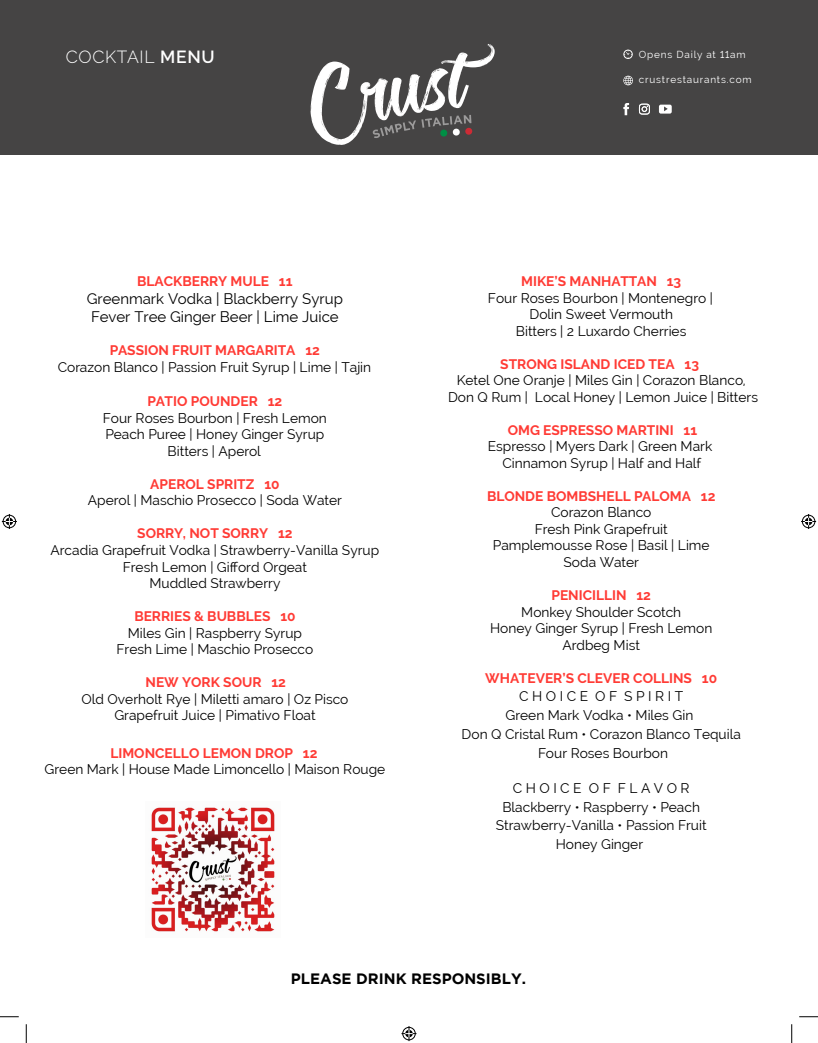
<style>
.page{position:relative;width:818px;height:1043px;background:#fff}
.page>*{position:absolute;margin:0;border:0;box-sizing:border-box;transform-origin:0 0}
.t1{font:300 17.5px "Raleway";letter-spacing:.04em;color:#fff}
.t2{font:15px/18px "Raleway";color:#000}
.t3{font:700 15px "Gotham";color:#000}
.t4{font:13.75px/16.5px "Raleway";color:#000;text-align:center}
.t5{font:700 13.75px "Raleway";color:#ff3b35}
.t6{font:10px "Raleway";letter-spacing:.08em;color:#fff}
.s1{font-weight:600}
.s2{font-size:12.38px}
</style>
<div class="page">
<svg style="left:0;top:1016px;width:19px;height:1px"></svg>
<svg style="left:799px;top:1016px;width:19px;height:1px"></svg>
<svg style="left:25px;top:1024px;width:2px;height:18px"></svg>
<svg style="left:791px;top:1024px;width:1px;height:18px"></svg>
<svg style="left:401px;top:1026px;width:15px;height:15px"></svg>
<svg style="left:2px;top:514px;width:15px;height:15px"></svg>
<svg style="left:801px;top:514px;width:15px;height:15px"></svg>
<div style="left:0;top:0;width:818px;height:155px;background:#454444"></div>
<svg style="left:623px;top:50px;width:9px;height:9px"></svg>
<svg style="left:623px;top:76px;width:10px;height:9px"></svg>
<svg style="left:623px;top:103px;width:6px;height:12px"></svg>
<svg style="left:639px;top:104px;width:10px;height:11px"></svg>
<svg style="left:659px;top:105px;width:12px;height:9px"></svg>
<svg style="left:310px;top:44px;width:185px;height:101px"></svg>
<img style="left:151px;top:807px;width:124px;height:125px">
<p class="t1" style="left:66px;top:47px;width:150px">COCKTAIL <span class="s1">MENU</span></p>
<p class="t6" style="left:639px;top:48px;width:108px">Opens Daily at <span class="s2">11</span>am</p>
<p class="t6" style="left:639px;top:74px;width:114px">crustrestaurants.com</p>
<p class="t5" style="left:137px;top:274px;width:157px">BLACKBERRY MULE 11</p>
<p class="t2" style="left:87px;top:290px;width:258px">Greenmark Vodka | Blackberry Syrup<br>Fever Tree Ginger Beer | Lime Juice</p>
<p class="t5" style="left:110px;top:343px;width:211px">PASSION FRUIT MARGARITA 12</p>
<p class="t4" style="left:58px;top:359px;width:315px">Corazon Blanco | Passion Fruit Syrup | Lime | Tajin</p>
<p class="t5" style="left:147px;top:394px;width:136px">PATIO POUNDER 12</p>
<p class="t4" style="left:103px;top:410px;width:225px">Four Roses Bourbon | Fresh Lemon<br>Peach Puree | Honey Ginger Syrup<br>Bitters | Aperol</p>
<p class="t5" style="left:150px;top:476px;width:131px">APEROL SPRITZ 10</p>
<p class="t4" style="left:88px;top:492px;width:255px">Aperol | Maschio Prosecco | Soda Water</p>
<p class="t5" style="left:137px;top:526px;width:157px">SORRY, NOT SORRY 12</p>
<p class="t4" style="left:51px;top:542px;width:330px">Arcadia Grapefruit Vodka | Strawberry-Vanilla Syrup</p>
<p class="t4" style="left:149px;top:575px;width:132px">Muddled Strawberry</p>
<p class="t5" style="left:134px;top:608px;width:163px">BERRIES &amp; BUBBLES 10</p>
<p class="t4" style="left:117px;top:624px;width:198px">Miles Gin | Raspberry Syrup<br>Fresh Lime | Maschio Prosecco</p>
<p class="t5" style="left:145px;top:674px;width:142px">NEW YORK SOUR 12</p>
<p class="t4" style="left:81px;top:690px;width:268px">Old Overholt Rye | Miletti amaro | Oz Pisco<br>Grapefruit Juice | Pimativo Float</p>
<p class="t4" style="left:123px;top:558px;width:186px">Fresh Lemon | Gifford Orgeat</p>
<p class="t5" style="left:110px;top:745px;width:208px">LIMONCELLO LEMON DROP 12</p>
<p class="t4" style="left:44px;top:761px;width:342px">Green Mark | House Made Limoncello | Maison Rouge</p>
<p class="t5" style="left:521px;top:274px;width:161px">MIKE’S MANHATTAN 13</p>
<p class="t4" style="left:488px;top:290px;width:226px">Four Roses Bourbon | Montenegro |<br>Dolin Sweet Vermouth<br>Bitters | 2 Luxardo Cherries</p>
<p class="t5" style="left:500px;top:356px;width:200px">STRONG ISLAND ICED TEA 13</p>
<p class="t4" style="left:448px;top:372px;width:311px">Ketel One Oranje | Miles Gin | Corazon Blanco,<br>Don Q Rum | Local Honey | Lemon Juice | Bitters</p>
<p class="t5" style="left:507px;top:422px;width:191px">OMG ESPRESSO MARTINI 11</p>
<p class="t4" style="left:487px;top:438px;width:226px">Espresso | Myers Dark | Green Mark<br>Cinnamon Syrup | Half and Half</p>
<p class="t5" style="left:487px;top:488px;width:230px">BLONDE BOMBSHELL PALOMA 12</p>
<p class="t4" style="left:493px;top:504px;width:218px">Corazon Blanco<br>Fresh Pink Grapefruit<br>Pamplemousse Rose | Basil | Lime<br>Soda Water</p>
<p class="t5" style="left:551px;top:587px;width:101px">PENICILLIN 12</p>
<p class="t4" style="left:490px;top:603px;width:224px">Monkey Shoulder Scotch<br>Honey Ginger Syrup | Fresh Lemon<br>Ardbeg Mist</p>
<p class="t5" style="left:485px;top:670px;width:233px">WHATEVER’S CLEVER COLLINS 10</p>
<p class="t4" style="left:461px;top:687px;width:281px;line-height:18.8px">C H O I C E O F S P I R I T<br>Green Mark Vodka • Miles Gin<br>Don Q Cristal Rum • Corazon Blanco Tequila<br>Four Roses Bourbon</p>
<p class="t4" style="left:496px;top:778px;width:212px;line-height:18.8px">C H O I C E O F F L A V O R<br>Blackberry • Raspberry • Peach<br>Strawberry-Vanilla • Passion Fruit<br>Honey Ginger</p>
<p class="t3" style="left:291px;top:969px;width:237px">PLEASE DRINK RESPONSIBLY.</p>
</div>
